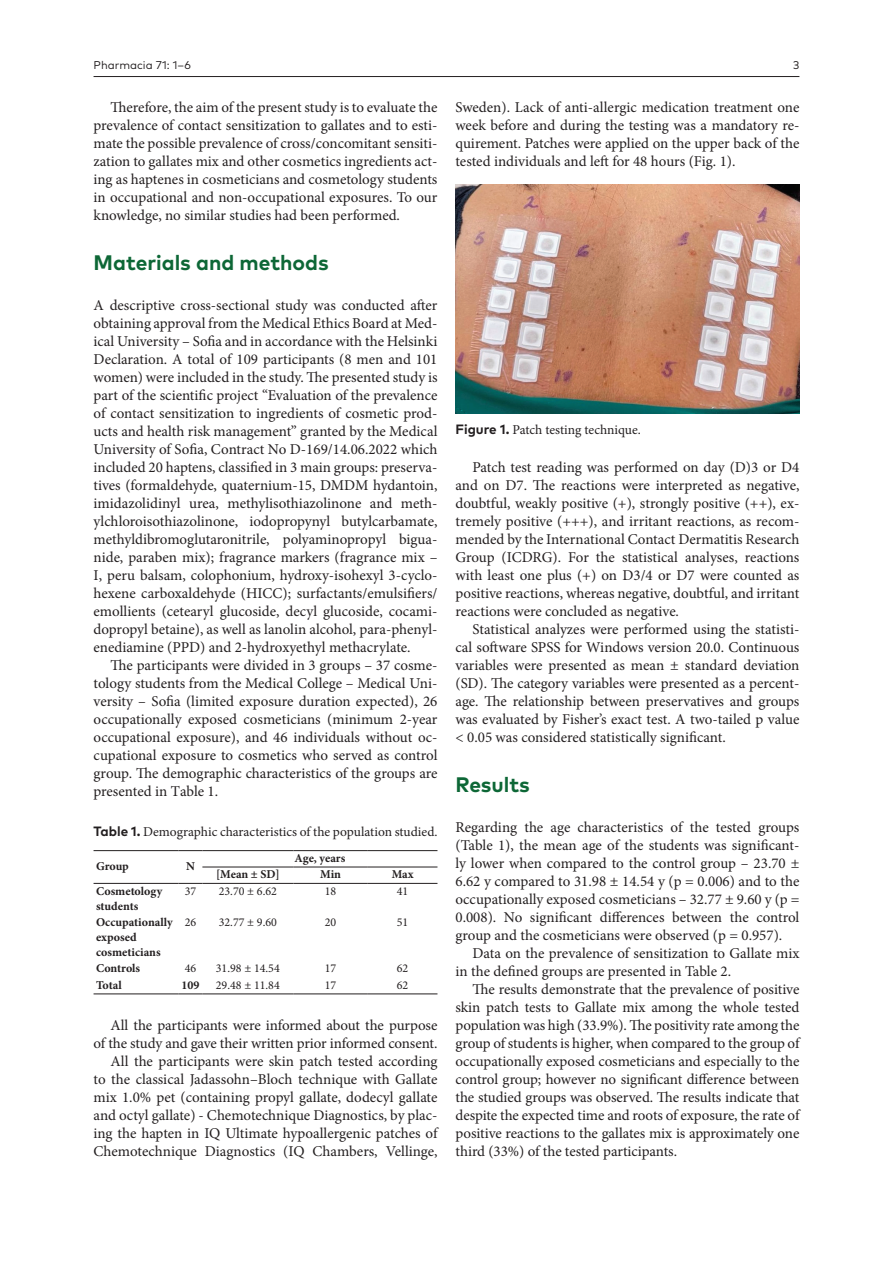
<style>
.page{position:relative;width:893px;height:1263px;background:#fff}
.page>*{position:absolute;margin:0;border:0;box-sizing:border-box;transform-origin:0 0}
.t1{font:700 21px "FF Mark Pro";color:#0d6736}
.t2{font:15px/18px "Minion Pro";color:#231f20;text-align:justify}
.t3{font:13.5px "Minion Pro";color:#231f20}
.t4{font:700 12px/15px "Minion Pro";color:#231f20}
.t5{font:12px "Minion Pro";color:#231f20}
.t6{font:11.25px "FF Mark Pro";color:#231f20}
.s1{font-family:"FF Mark Pro";font-weight:700}
</style>
<div class="page">
<hr style="left:94px;top:76px;width:705px;height:1px;background:#231f20">
<svg style="left:94px;top:851px;width:343px;height:32px"></svg>
<hr style="left:94px;top:993px;width:85px;height:1px;background:#231f20">
<svg style="left:179px;top:993px;width:23px;height:1px"></svg>
<hr style="left:202px;top:993px;width:91px;height:1px;background:#231f20">
<hr style="left:293px;top:993px;width:75px;height:1px;background:#231f20">
<hr style="left:368px;top:993px;width:69px;height:1px;background:#231f20">
<hr style="left:94px;top:850px;width:85px;height:1px;background:#231f20">
<svg style="left:179px;top:850px;width:23px;height:1px"></svg>
<hr style="left:94px;top:883px;width:85px;height:1px;background:#231f20">
<svg style="left:179px;top:883px;width:23px;height:1px"></svg>
<hr style="left:202px;top:850px;width:91px;height:1px;background:#231f20">
<hr style="left:293px;top:850px;width:75px;height:1px;background:#231f20">
<hr style="left:368px;top:850px;width:69px;height:1px;background:#231f20">
<hr style="left:202px;top:883px;width:91px;height:1px;background:#231f20">
<hr style="left:293px;top:883px;width:75px;height:1px;background:#231f20">
<hr style="left:368px;top:883px;width:69px;height:1px;background:#231f20">
<hr style="left:202px;top:867px;width:91px;height:1px;background:#231f20">
<hr style="left:293px;top:867px;width:75px;height:1px;background:#231f20">
<hr style="left:368px;top:867px;width:69px;height:1px;background:#231f20">
<img style="left:455px;top:184px;width:344px;height:229px">
<p class="t6" style="left:94px;top:57px;width:99px">Pharmacia 71: 1–6</p>
<p class="t6" style="left:793px;top:57px;width:8px">3</p>
<p class="t2" style="left:94px;top:98px;width:345px;text-indent:17px">Therefore, the aim of the present study is to evaluate the prevalence of contact sensitization to gallates and to esti&shy;mate the possible prevalence of cross/concomitant sensiti&shy;zation to gallates mix and other cosmetics ingredients act&shy;ing as haptenes in cosmeticians and cosmetology students in occupational and non-occupational exposures. To our knowledge, no similar studies had been performed.</p>
<h1 class="t1" style="left:94px;top:247px;width:237px">Materials and methods</h1>
<p class="t2" style="left:94px;top:296px;width:345px">A descriptive cross-sectional study was conducted after obtaining approval from the Medical Ethics Board at Med&shy;ical University – Sofia and in accordance with the Helsinki Declaration. A total of 109 participants (8 men and 101 women) were included in the study. The presented study is part of the scientific project “Evaluation of the prevalence of contact sensitization to ingredients of cosmetic prod&shy;ucts and health risk management” granted by the Medical University of Sofia, Contract No D-169/14.06.2022 which included 20 haptens, classified in 3 main groups: preserva&shy;tives (formaldehyde, quaternium-15, DMDM hydantoin, imidazolidinyl urea, methylisothiazolinone and meth&shy;ylchloroisothiazolinone, iodopropynyl butylcarbamate, methyldibromoglutaronitrile, polyaminopropyl bigua&shy;nide, paraben mix); fragrance markers (fragrance mix – I, peru balsam, colophonium, hydroxy-isohexyl 3-cyclo&shy;hexene carboxaldehyde (HICC); surfactants/emulsifiers/ emollients (cetearyl glucoside, decyl glucoside, cocami&shy;dopropyl betaine), as well as lanolin alcohol, para-phenyl&shy;enediamine (PPD) and 2-hydroxyethyl methacrylate.</p>
<p class="t2" style="left:94px;top:656px;width:345px;text-indent:17px">The participants were divided in 3 groups – 37 cosme&shy;tology students from the Medical College – Medical Uni&shy;versity – Sofia (limited exposure duration expected), 26 occupationally exposed cosmeticians (minimum 2-year occupational exposure), and 46 individuals without oc&shy;cupational exposure to cosmetics who served as control group. The demographic characteristics of the groups are presented in Тable 1.</p>
<p class="t2" style="left:455px;top:98px;width:345px">Sweden). Lack of anti-allergic medication treatment one week before and during the testing was a mandatory re&shy;quirement. Patches were applied on the upper back of the tested individuals and left for 48 hours (Fig. 1).</p>
<p class="t3" style="left:455px;top:421px;width:187px"><span class="s1">Figure 1.</span> Patch testing technique.</p>
<p class="t2" style="left:455px;top:458px;width:345px;text-indent:17px">Patch test reading was performed on day (D)3 or D4 and on D7. The reactions were interpreted as negative, doubtful, weakly positive (+), strongly positive (++), ex&shy;tremely positive (+++), and irritant reactions, as recom&shy;mended by the International Contact Dermatitis Research Group (ICDRG). For the statistical analyses, reactions with least one plus (+) on D3/4 or D7 were counted as positive reactions, whereas negative, doubtful, and irritant reactions were concluded as negative.</p>
<p class="t2" style="left:455px;top:620px;width:345px;text-indent:17px">Statistical analyzes were performed using the statisti&shy;cal software SPSS for Windows version 20.0. Continuous variables were presented as mean ± standard deviation (SD). The category variables were presented as a percent&shy;age. The relationship between preservatives and groups was evaluated by Fisher’s exact test. A two-tailed p value &lt; 0.05 was considered statistically significant.</p>
<h1 class="t1" style="left:455px;top:769px;width:76px">Results</h1>
<p class="t2" style="left:455px;top:818px;width:345px">Regarding the age characteristics of the tested groups (Table 1), the mean age of the students was significant&shy;ly lower when compared to the control group – 23.70 ± 6.62 y compared to 31.98 ± 14.54 y (p = 0.006) and to the occupationally exposed cosmeticians – 32.77 ± 9.60 y (p = 0.008). No significant differences between the control group and the cosmeticians were observed (p = 0.957).</p>
<p class="t2" style="left:455px;top:944px;width:345px;text-indent:17px">Data on the prevalence of sensitization to Gallate mix in the defined groups are presented in Table 2.</p>
<p class="t2" style="left:455px;top:980px;width:345px;text-indent:17px">The results demonstrate that the prevalence of positive skin patch tests to Gallate mix among the whole tested population was high (33.9%). The positivity rate among the group of students is higher, when compared to the group of occupationally exposed cosmeticians and especially to the control group; however no significant difference between the studied groups was observed. The results indicate that despite the expected time and roots of exposure, the rate of positive reactions to the gallates mix is approximately one third (33%) of the tested participants.</p>
<p class="t3" style="left:94px;top:822px;width:345px"><span class="s1">Table 1.</span> Demographic characteristics of the population studied.</p>
<p class="t4" style="left:96px;top:859px;width:34px">Group</p>
<p class="t4" style="left:186px;top:859px;width:10px">N</p>
<p class="t4" style="left:294px;top:850px;width:52px">Age, years</p>
<p class="t4" style="left:216px;top:867px;width:65px">[Mean ± SD]</p>
<p class="t4" style="left:320px;top:867px;width:22px">Min</p>
<p class="t4" style="left:392px;top:867px;width:23px">Max</p>
<p class="t4" style="left:96px;top:883px;width:68px">Cosmetology students</p>
<p class="t5" style="left:185px;top:883px;width:13px">37</p>
<p class="t5" style="left:219px;top:883px;width:60px">23.70 ± 6.62</p>
<p class="t5" style="left:325px;top:883px;width:13px">18</p>
<p class="t5" style="left:397px;top:883px;width:13px">41</p>
<p class="t4" style="left:96px;top:914px;width:78px">Occupationally exposed cosmeticians</p>
<p class="t5" style="left:185px;top:914px;width:13px">26</p>
<p class="t5" style="left:219px;top:914px;width:60px">32.77 ± 9.60</p>
<p class="t5" style="left:325px;top:914px;width:13px">20</p>
<p class="t5" style="left:397px;top:914px;width:13px">51</p>
<p class="t4" style="left:96px;top:961px;width:46px">Controls</p>
<p class="t5" style="left:185px;top:960px;width:13px">46</p>
<p class="t5" style="left:216px;top:960px;width:65px">31.98 ± 14.54</p>
<p class="t5" style="left:325px;top:960px;width:13px">17</p>
<p class="t5" style="left:397px;top:960px;width:13px">62</p>
<p class="t4" style="left:96px;top:977px;width:27px">Total</p>
<p class="t4" style="left:181px;top:977px;width:20px">109</p>
<p class="t5" style="left:216px;top:977px;width:65px">29.48 ± 11.84</p>
<p class="t5" style="left:325px;top:977px;width:13px">17</p>
<p class="t5" style="left:397px;top:977px;width:13px">62</p>
<p class="t2" style="left:94px;top:1016px;width:345px;text-align:right">All the participants were informed about the purpose<br>of the study and gave their written prior informed consent.<br>All the participants were skin patch tested according<br>to the classical Jadassohn–Bloch technique with Gallate mix 1.0% pet (containing propyl gallate, dodecyl gallate and octyl gallate) - Chemotechnique Diagnostics, by plac&shy;ing the hapten in IQ Ultimate hypoallergenic patches of Chemotechnique Diagnostics (IQ Chambers, Vellinge,</p>
</div>
